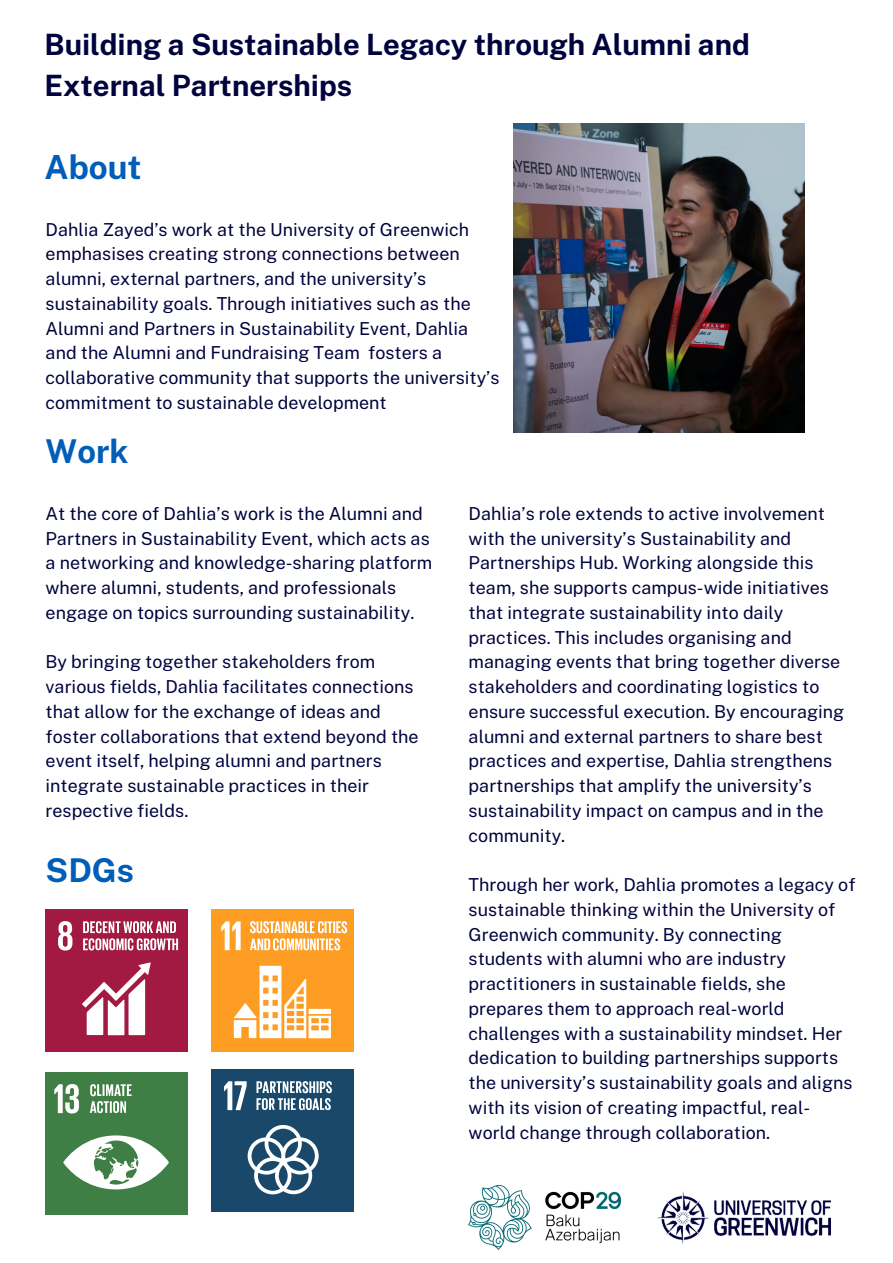
<style>
.page{position:relative;width:893px;height:1263px;background:#fff}
.page>*{position:absolute;margin:0;border:0;box-sizing:border-box;transform-origin:0 0}
.t1{font:700 33.22px "Public Sans";color:#005eb8}
.t2{font:700 32.78px "Public Sans";color:#005eb8}
.t3{font:700 29.4px/41.1px "Public Sans";color:#00033d}
.t4{font:17.92px/24.8px "Public Sans";color:#00033d}
</style>
<div class="page">
<div style="left:211px;top:909px;width:143px;height:143px;background:#fd9d24"></div>
<svg style="left:221px;top:921px;width:20px;height:29px"></svg>
<svg style="left:234px;top:966px;width:97px;height:72px"></svg>
<svg style="left:250px;top:921px;width:97px;height:29px"></svg>
<div style="left:45px;top:909px;width:143px;height:143px;background:#a21942"></div>
<svg style="left:58px;top:921px;width:14px;height:29px"></svg>
<svg style="left:82px;top:962px;width:69px;height:73px"></svg>
<svg style="left:83px;top:921px;width:95px;height:29px"></svg>
<div style="left:45px;top:1072px;width:143px;height:143px;background:#3f7e44"></div>
<svg style="left:54px;top:1084px;width:115px;height:105px"></svg>
<div style="left:211px;top:1069px;width:143px;height:143px;background:#19486a"></div>
<svg style="left:224px;top:1081px;width:108px;height:113px"></svg>
<img style="left:514px;top:124px;width:290px;height:308px">
<img style="left:657px;top:1191px;width:174px;height:54px">
<img style="left:468px;top:1186px;width:152px;height:64px">
<p class="t3" style="left:45px;top:24px;width:707px">Building a Sustainable Legacy through Alumni and<br>External Partnerships</p>
<p class="t1" style="left:45px;top:147px;width:98px">About</p>
<p class="t4" style="left:46px;top:217px;width:455px">Dahlia Zayed’s work at the University of Greenwich emphasises creating strong connections between alumni, external partners, and the university’s sustainability goals. Through initiatives such as the Alumni and Partners in Sustainability Event, Dahlia and the Alumni and Fundraising Team fosters a collaborative community that supports the university’s commitment to sustainable development</p>
<h1 class="t2" style="left:46px;top:432px;width:84px">Work</h1>
<h1 class="t4" style="left:46px;top:501px;width:388px">At the core of Dahlia’s work is the Alumni and Partners in Sustainability Event, which acts as a networking and knowledge-sharing platform where alumni, students, and professionals engage on topics surrounding sustainability.</h1>
<p class="t4" style="left:46px;top:649px;width:374px">By bringing together stakeholders from various fields, Dahlia facilitates connections that allow for the exchange of ideas and foster collaborations that extend beyond the event itself, helping alumni and partners integrate sustainable practices in their respective fields.</p>
<p class="t2" style="left:46px;top:851px;width:90px">SDGs</p>
<p class="t4" style="left:468px;top:501px;width:377px">Dahlia’s role extends to active involvement with the university’s Sustainability and Partnerships Hub. Working alongside this team, she supports campus-wide initiatives that integrate sustainability into daily practices. This includes organising and managing events that bring together diverse stakeholders and coordinating logistics to ensure successful execution. By encouraging alumni and external partners to share best practices and expertise, Dahlia strengthens partnerships that amplify the university’s sustainability impact on campus and in the community.</p>
<h1 class="t4" style="left:468px;top:872px;width:388px">Through her work, Dahlia promotes a legacy of sustainable thinking within the University of Greenwich community. By connecting students with alumni who are industry practitioners in sustainable fields, she prepares them to approach real-world challenges with a sustainability mindset. Her dedication to building partnerships supports the university’s sustainability goals and aligns with its vision of creating impactful, real&shy;world change through collaboration.</h1>
</div>
